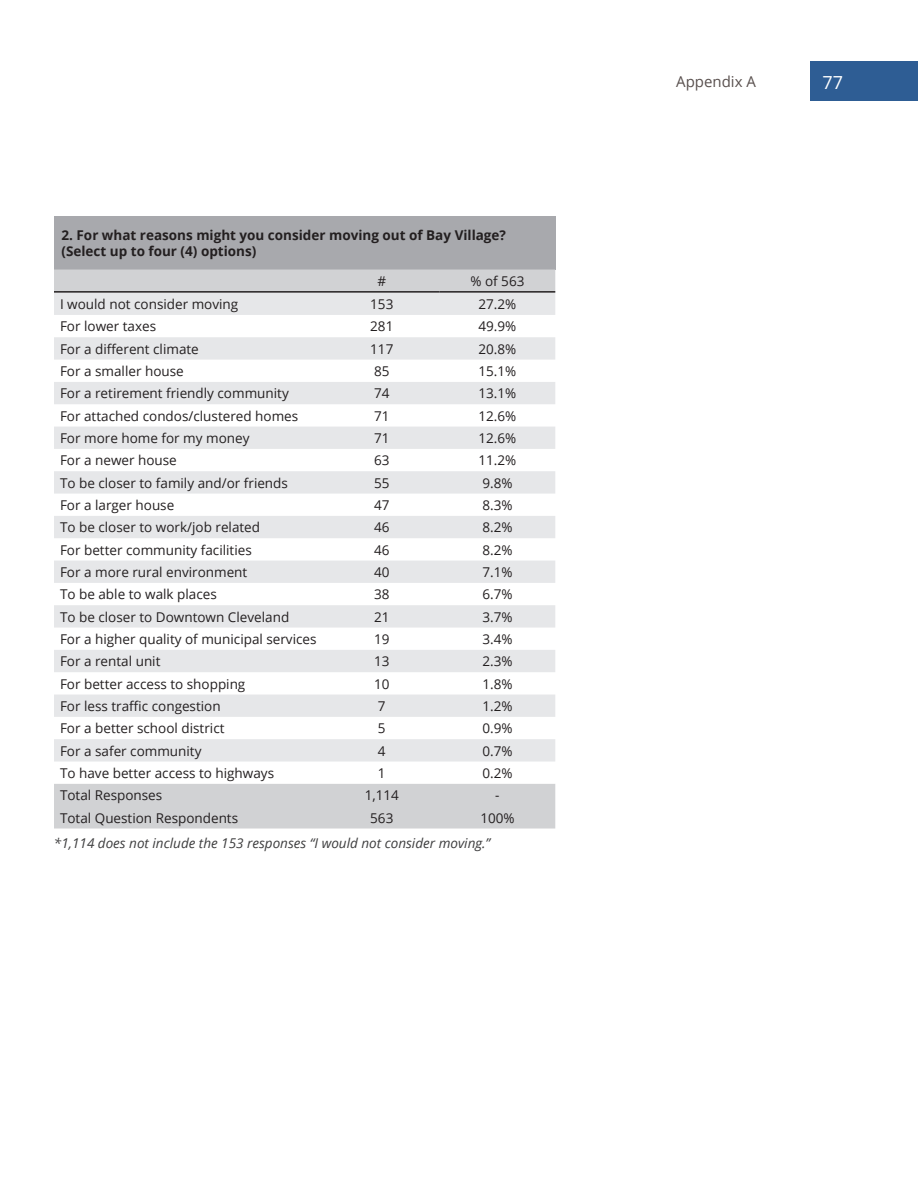
<style>
.page{position:relative;width:918px;height:1188px;background:#fff}
.page>*{position:absolute;margin:0;border:0;box-sizing:border-box;transform-origin:0 0}
.t1{font:18px "Open Sans";color:#fff}
.t2{font:15px "Open Sans";color:#59504e}
.t3{font:13.5px "Open Sans";color:#231f20}
.t4{font:700 13.5px/16.2px "Open Sans";color:#231f20}
.t5{font:italic 13.5px "Open Sans";color:#3e3e3f}
</style>
<div class="page">
<div style="left:811px;top:61px;width:107px;height:40px;background:#2e5d94"></div>
<div style="left:54px;top:216px;width:501px;height:54px;background:#a8a9ad"></div>
<svg style="left:54px;top:270px;width:501px;height:559px;fill:#d1d2d4"></svg>
<svg style="left:54px;top:293px;width:501px;height:469px;fill:#e7e8ea"></svg>
<hr style="left:54px;top:291px;width:270px;height:2px;background:#231f20">
<hr style="left:324px;top:291px;width:116px;height:2px;background:#231f20">
<hr style="left:440px;top:291px;width:115px;height:2px;background:#231f20">
<p class="t4" style="left:62px;top:226px;width:446px">2. For what reasons might you consider moving out of Bay Village? (Select up to four (4) options)</p>
<p class="t3" style="left:377px;top:272px;width:10px">#</p>
<p class="t3" style="left:470px;top:272px;width:56px">% of 563</p>
<p class="t3" style="left:60px;top:295px;width:180px">I would not consider moving</p>
<p class="t3" style="left:370px;top:295px;width:25px">153</p>
<p class="t3" style="left:479px;top:295px;width:39px">27.2%</p>
<p class="t3" style="left:60px;top:317px;width:98px">For lower taxes</p>
<p class="t3" style="left:370px;top:317px;width:25px">281</p>
<p class="t3" style="left:479px;top:317px;width:39px">49.9%</p>
<p class="t3" style="left:60px;top:339px;width:140px">For a different climate</p>
<p class="t3" style="left:370px;top:339px;width:25px">117</p>
<p class="t3" style="left:479px;top:339px;width:39px">20.8%</p>
<p class="t3" style="left:60px;top:362px;width:125px">For a smaller house</p>
<p class="t3" style="left:374px;top:362px;width:17px">85</p>
<p class="t3" style="left:479px;top:362px;width:39px">15.1%</p>
<p class="t3" style="left:60px;top:384px;width:230px">For a retirement friendly community</p>
<p class="t3" style="left:374px;top:384px;width:17px">74</p>
<p class="t3" style="left:479px;top:384px;width:39px">13.1%</p>
<p class="t3" style="left:60px;top:406px;width:240px">For attached condos/clustered homes</p>
<p class="t3" style="left:374px;top:406px;width:17px">71</p>
<p class="t3" style="left:479px;top:406px;width:39px">12.6%</p>
<p class="t3" style="left:60px;top:429px;width:191px">For more home for my money</p>
<p class="t3" style="left:374px;top:429px;width:17px">71</p>
<p class="t3" style="left:479px;top:429px;width:39px">12.6%</p>
<p class="t3" style="left:60px;top:451px;width:118px">For a newer house</p>
<p class="t3" style="left:374px;top:451px;width:17px">63</p>
<p class="t3" style="left:479px;top:451px;width:39px">11.2%</p>
<p class="t3" style="left:60px;top:473px;width:230px">To be closer to family and/or friends</p>
<p class="t3" style="left:374px;top:473px;width:17px">55</p>
<p class="t3" style="left:482px;top:473px;width:32px">9.8%</p>
<p class="t3" style="left:60px;top:496px;width:116px">For a larger house</p>
<p class="t3" style="left:374px;top:496px;width:17px">47</p>
<p class="t3" style="left:482px;top:496px;width:32px">8.3%</p>
<p class="t3" style="left:60px;top:518px;width:202px">To be closer to work/job related</p>
<p class="t3" style="left:374px;top:518px;width:17px">46</p>
<p class="t3" style="left:482px;top:518px;width:32px">8.2%</p>
<p class="t3" style="left:60px;top:540px;width:193px">For better community facilities</p>
<p class="t3" style="left:374px;top:540px;width:17px">46</p>
<p class="t3" style="left:482px;top:540px;width:32px">8.2%</p>
<p class="t3" style="left:60px;top:563px;width:189px">For a more rural environment</p>
<p class="t3" style="left:374px;top:563px;width:17px">40</p>
<p class="t3" style="left:482px;top:563px;width:32px">7.1%</p>
<p class="t3" style="left:60px;top:585px;width:158px">To be able to walk places</p>
<p class="t3" style="left:374px;top:585px;width:17px">38</p>
<p class="t3" style="left:482px;top:585px;width:32px">6.7%</p>
<p class="t3" style="left:60px;top:607px;width:231px">To be closer to Downtown Cleveland</p>
<p class="t3" style="left:374px;top:607px;width:17px">21</p>
<p class="t3" style="left:482px;top:607px;width:32px">3.7%</p>
<p class="t3" style="left:60px;top:630px;width:258px">For a higher quality of municipal services</p>
<p class="t3" style="left:374px;top:630px;width:17px">19</p>
<p class="t3" style="left:482px;top:630px;width:32px">3.4%</p>
<p class="t3" style="left:60px;top:652px;width:102px">For a rental unit</p>
<p class="t3" style="left:374px;top:652px;width:17px">13</p>
<p class="t3" style="left:482px;top:652px;width:32px">2.3%</p>
<p class="t3" style="left:60px;top:674px;width:187px">For better access to shopping</p>
<p class="t3" style="left:374px;top:674px;width:17px">10</p>
<p class="t3" style="left:482px;top:674px;width:32px">1.8%</p>
<p class="t3" style="left:60px;top:697px;width:162px">For less traffic congestion</p>
<p class="t3" style="left:378px;top:697px;width:9px">7</p>
<p class="t3" style="left:482px;top:697px;width:32px">1.2%</p>
<p class="t3" style="left:60px;top:719px;width:166px">For a better school district</p>
<p class="t3" style="left:378px;top:719px;width:9px">5</p>
<p class="t3" style="left:482px;top:719px;width:32px">0.9%</p>
<p class="t3" style="left:60px;top:741px;width:143px">For a safer community</p>
<p class="t3" style="left:378px;top:741px;width:9px">4</p>
<p class="t3" style="left:482px;top:741px;width:32px">0.7%</p>
<p class="t3" style="left:60px;top:764px;width:216px">To have better access to highways</p>
<p class="t3" style="left:378px;top:764px;width:9px">1</p>
<p class="t3" style="left:482px;top:764px;width:32px">0.2%</p>
<p class="t3" style="left:60px;top:786px;width:104px">Total Responses</p>
<p class="t3" style="left:365px;top:786px;width:36px">1,114</p>
<p class="t3" style="left:495px;top:786px;width:6px">-</p>
<p class="t3" style="left:60px;top:808px;width:180px">Total Question Respondents</p>
<p class="t3" style="left:370px;top:808px;width:25px">563</p>
<p class="t3" style="left:480px;top:808px;width:36px">100%</p>
<p class="t5" style="left:54px;top:834px;width:438px">*1,114 does not include the 153 responses “I would not consider moving.”</p>
<p class="t2" style="left:676px;top:71px;width:81px">Appendix A</p>
<h1 class="t1" style="left:823px;top:71px;width:22px">77</h1>
</div>
